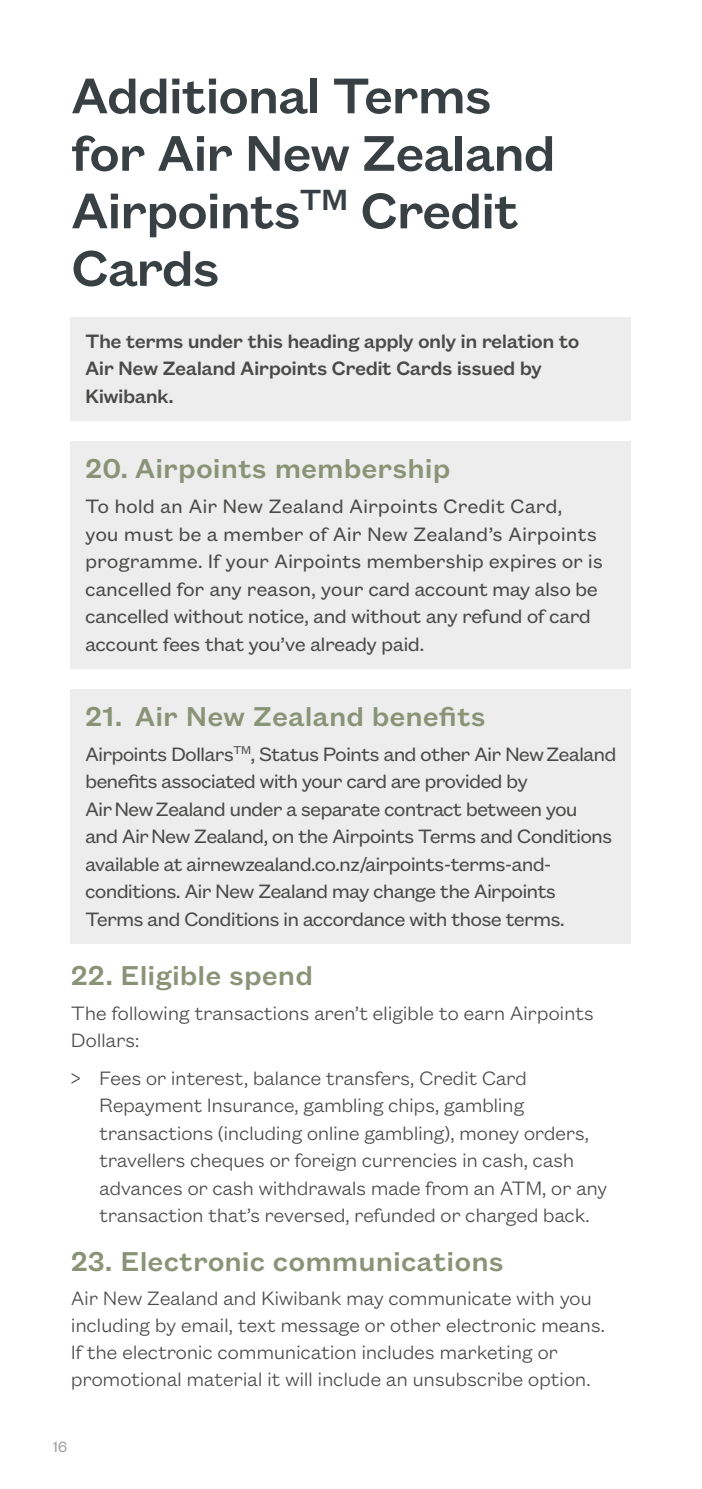
<style>
.page{position:relative;width:702px;height:1489px;background:#fff}
.page>*{position:absolute;margin:0;border:0;box-sizing:border-box;transform-origin:0 0}
.t1{font:500 55px/57.5px "Founders Grotesk Text";letter-spacing:-.03em;color:#384044}
.t2{font:500 30px "Founders Grotesk Text";color:#899477}
.t3{font:300 21.25px/27.5px "Founders Grotesk Text";letter-spacing:-.025em;color:#4a4a49}
.t4{font:21.25px/27.5px "Founders Grotesk Text";letter-spacing:-.045em;color:#4a4a49}
.t5{font:21.25px/27.5px "Founders Grotesk Text";letter-spacing:-.015em;color:#4a4a49}
.t6{font:500 21.25px/27.5px "Founders Grotesk Text";letter-spacing:-.03em;color:#4a4a49}
.t7{font:16.25px "Founders Grotesk";color:#9d9d9c}
</style>
<div class="page">
<div style="left:71px;top:317px;width:560px;height:103px;background:#ededed"></div>
<div style="left:71px;top:441px;width:560px;height:227px;background:#ededed"></div>
<div style="left:71px;top:689px;width:560px;height:254px;background:#ededed"></div>
<h1 class="t1" style="left:71px;top:63px;width:486px">Additional Terms for Air New Zealand<br>Airpoints<sup>TM</sup> Credit<br>Cards</h1>
<p class="t6" style="left:85px;top:325px;width:496px">The terms under this heading apply only in relation to<br>Air New Zealand Airpoints Credit Cards issued by<br>Kiwibank.</p>
<h2 class="t2" style="left:85px;top:448px;width:367px">20. Airpoints membership</h2>
<p class="t5" style="left:85px;top:491px;width:519px">To hold an Air New Zealand Airpoints Credit Card,<br>you must be a member of Air New Zealand’s Airpoints programme. If your Airpoints membership expires or is cancelled for any reason, your card account may also be cancelled without notice, and without any refund of card account fees that you’ve already paid.</p>
<h2 class="t2" style="left:85px;top:696px;width:402px">21. Air New Zealand benefits</h2>
<p class="t4" style="left:85px;top:738px;width:533px">Airpoints Dollars<sup>TM</sup>, Status Points and other Air New Zealand benefits associated with your card are provided by<br>Air New Zealand under a separate contract between you<br>and Air New Zealand, on the Airpoints Terms and Conditions available at airnewzealand.co.nz/airpoints-terms-and&shy;conditions. Air New Zealand may change the Airpoints Terms and Conditions in accordance with those terms.</p>
<h2 class="t2" style="left:71px;top:955px;width:244px">22. Eligible spend</h2>
<p class="t3" style="left:71px;top:997px;width:524px">The following transactions aren’t eligible to earn Airpoints<br>Dollars:</p>
<p class="t3" style="left:99px;top:1062px;width:510px;text-indent:-28px">&gt; Fees or interest, balance transfers, Credit Card Repayment Insurance, gambling chips, gambling transactions (including online gambling), money orders, travellers cheques or foreign currencies in cash, cash advances or cash withdrawals made from an ATM, or any transaction that’s reversed, refunded or charged back.</p>
<h2 class="t2" style="left:71px;top:1240px;width:434px">23. Electronic communications</h2>
<p class="t3" style="left:71px;top:1282px;width:536px">Air New Zealand and Kiwibank may communicate with you including by email, text message or other electronic means.<br>If the electronic communication includes marketing or promotional material it will include an unsubscribe option.</p>
<p class="t7" style="left:53px;top:1436px;width:15px">16</p>
</div>
